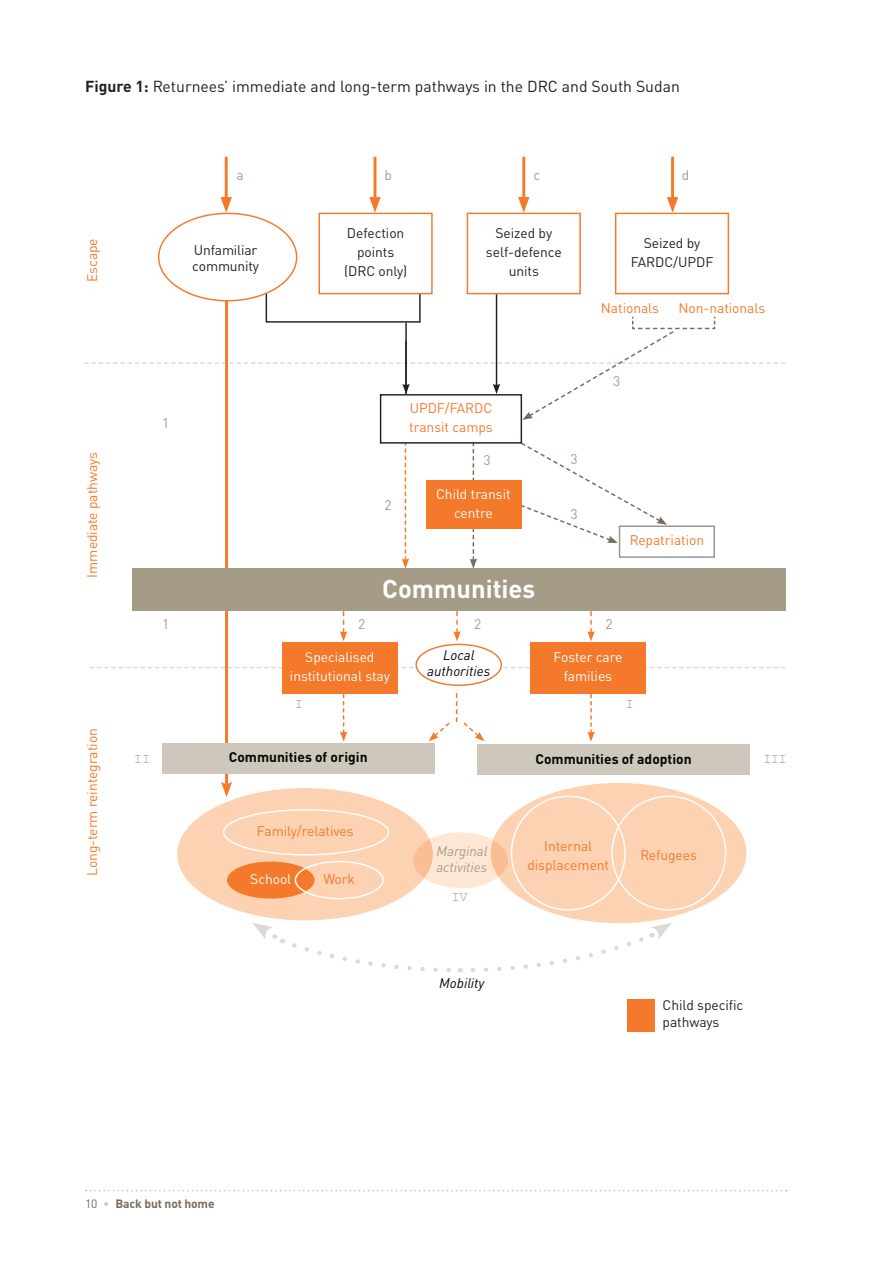
<style>
.page{position:relative;width:893px;height:1263px;background:#fff}
.page>*{position:absolute;margin:0;border:0;box-sizing:border-box;transform-origin:0 0}
.t1{font:700 25.5px "DIN Pro";color:#fff}
.t2{font:15.75px "DIN Pro";color:#231f20}
.t3{font:13.8px/18.9px "DIN Pro";letter-spacing:-.005em;color:#f4792a}
.t4{font:13.8px/18.9px "DIN Pro";letter-spacing:-.005em;color:#231f20;text-align:center}
.t5{font:13.8px/18.9px "DIN Pro";letter-spacing:-.005em;color:#fff;text-align:center}
.t6{font:700 13.8px "DIN Pro";color:#040503}
.t7{font:italic 13.8px/15.9px "DIN Pro";color:#040503;text-align:center}
.t8{font:italic 13.8px/16px "DIN Pro";letter-spacing:-.005em;color:#a49c87}
.t9{font:13.8px "DIN Pro";color:#a49c87}
.t10{font:13.8px "Courier New";letter-spacing:-.025em;color:#a49c87}
.t11{font:700 12px "DIN Pro";letter-spacing:-.01em;color:#7a6a5d}
.s1{font-weight:700}
.s2{font-weight:400}
.s3{font-weight:400;color:#d0c8c0}
</style>
<div class="page">
<svg style="left:86px;top:1190px;width:701px;height:1px"></svg>
<hr style="left:225px;top:220px;width:3px;height:567px;background:#f4792a">
<svg style="left:221px;top:781px;width:11px;height:16px"></svg>
<svg style="left:519px;top:441px;width:148px;height:102px"></svg>
<svg style="left:470px;top:444px;width:7px;height:125px"></svg>
<div style="left:266px;top:288px;width:155px;height:35px;border:1px solid #231f20"></div>
<svg style="left:90px;top:667px;width:695px;height:1px"></svg>
<div style="left:159px;top:213px;width:138px;height:88px;background:#fff;border-radius:50%"></div>
<div style="left:319px;top:213px;width:113px;height:81px;background:#fff"></div>
<div style="left:319px;top:213px;width:114px;height:81px;border:1px solid #f4792a"></div>
<div style="left:467px;top:213px;width:114px;height:81px;border:1px solid #f4792a"></div>
<div style="left:615px;top:213px;width:114px;height:81px;border:1px solid #f4792a"></div>
<div style="left:619px;top:525px;width:96px;height:33px;border:1px solid #939598"></div>
<svg style="left:402px;top:444px;width:7px;height:125px"></svg>
<div style="left:426px;top:480px;width:95px;height:48px;background:#f4792a"></div>
<div style="left:381px;top:395px;width:140px;height:48px;background:#fff"></div>
<div style="left:380px;top:394px;width:142px;height:50px;border:1px solid #231f20"></div>
<div style="left:132px;top:569px;width:653px;height:42px;background:#a49c87"></div>
<svg style="left:253px;top:923px;width:22px;height:16px"></svg>
<div style="left:627px;top:999px;width:28px;height:33px;background:#f4792a"></div>
<div style="left:477px;top:744px;width:273px;height:31px;background:#cdc8bb"></div>
<div style="left:162px;top:743px;width:272px;height:31px;background:#cdc8bb"></div>
<div style="left:177px;top:788px;width:256px;height:132px;background:#fcd2b2;border-radius:50%"></div>
<div style="left:491px;top:783px;width:255px;height:140px;background:#fcd2b2;border-radius:50%"></div>
<div style="left:223px;top:809px;width:166px;height:46px;border:1px solid #fff;border-radius:50%"></div>
<div style="left:227px;top:861px;width:88px;height:38px;background:#f4792a;border-radius:50%"></div>
<div style="left:295px;top:861px;width:89px;height:38px;border:1px solid #fff;border-radius:50%"></div>
<svg style="left:413px;top:832px;width:95px;height:56px;background:#fdddc6"></svg>
<svg style="left:292px;top:943px;width:169px;height:30px"></svg>
<svg style="left:471px;top:923px;width:200px;height:49px"></svg>
<hr style="left:374px;top:157px;width:2px;height:46px;background:#f4792a">
<svg style="left:369px;top:197px;width:12px;height:16px"></svg>
<hr style="left:225px;top:157px;width:3px;height:46px;background:#f4792a">
<svg style="left:221px;top:197px;width:11px;height:16px"></svg>
<hr style="left:522px;top:157px;width:3px;height:46px;background:#f4792a">
<svg style="left:518px;top:197px;width:11px;height:16px"></svg>
<hr style="left:671px;top:157px;width:3px;height:46px;background:#f4792a">
<svg style="left:667px;top:197px;width:11px;height:16px"></svg>
<hr style="left:496px;top:294px;width:1px;height:92px;background:#231f20">
<svg style="left:84px;top:315px;width:701px;height:105px"></svg>
<svg style="left:340px;top:611px;width:7px;height:30px"></svg>
<svg style="left:340px;top:694px;width:7px;height:48px"></svg>
<svg style="left:453px;top:611px;width:8px;height:30px"></svg>
<svg style="left:429px;top:693px;width:55px;height:48px"></svg>
<svg style="left:587px;top:611px;width:8px;height:30px"></svg>
<svg style="left:587px;top:694px;width:8px;height:48px"></svg>
<div style="left:282px;top:642px;width:116px;height:51px;background:#f4792a"></div>
<div style="left:530px;top:642px;width:116px;height:51px;background:#f4792a"></div>
<div style="left:416px;top:644px;width:85px;height:41px;background:#fff;border-radius:50%"></div>
<div style="left:415px;top:644px;width:87px;height:42px;border:1px solid #f4792a;border-radius:50%"></div>
<p class="t2" style="left:85px;top:74px;width:596px"><span class="s1">Figure 1:</span> Returnees’ immediate and long-term pathways in the DRC and South Sudan</p>
<p class="t3" style="left:81px;top:282px;width:45px;rotate:-90deg">Escape</p>
<p class="t3" style="left:81px;top:577px;width:127px;rotate:-90deg">Immediate pathways</p>
<p class="t3" style="left:81px;top:876px;width:149px;rotate:-90deg">Long-term reintegration</p>
<p class="t9" style="left:237px;top:164px;width:9px">a</p>
<p class="t9" style="left:384px;top:164px;width:9px">b</p>
<p class="t9" style="left:533px;top:164px;width:8px">c</p>
<p class="t9" style="left:682px;top:164px;width:9px">d</p>
<p class="t4" style="left:192px;top:240px;width:68px;line-height:16.6px;text-align:left">Unfamiliar community</p>
<p class="t9" style="left:162px;top:412px;width:9px">1</p>
<p class="t9" style="left:162px;top:613px;width:9px">1</p>
<p class="t4" style="left:344px;top:223px;width:65px">Defection points (DRC only)</p>
<p class="t4" style="left:486px;top:223px;width:77px">Seized by self-defence units</p>
<p class="t4" style="left:631px;top:232px;width:84px">Seized by<br>FARDC/UPDF</p>
<p class="t3" style="left:601px;top:297px;width:60px">Nationals</p>
<p class="t3" style="left:679px;top:297px;width:88px">Non-nationals</p>
<p class="t9" style="left:384px;top:494px;width:9px">2</p>
<p class="t3" style="left:409px;top:398px;width:85px">UPDF/FARDC transit camps</p>
<p class="t9" style="left:484px;top:449px;width:9px">3</p>
<p class="t5" style="left:436px;top:483px;width:76px">Child transit centre</p>
<p class="t9" style="left:570px;top:448px;width:9px">3</p>
<p class="t9" style="left:570px;top:503px;width:9px">3</p>
<p class="t9" style="left:613px;top:370px;width:9px">3</p>
<p class="t3" style="left:630px;top:530px;width:76px">Repatriation</p>
<p class="t1" style="left:382px;top:568px;width:155px">Communities</p>
<p class="t9" style="left:358px;top:613px;width:9px">2</p>
<p class="t9" style="left:474px;top:613px;width:9px">2</p>
<p class="t9" style="left:605px;top:613px;width:9px">2</p>
<p class="t7" style="left:427px;top:645px;width:65px">Local authorities</p>
<p class="t5" style="left:290px;top:646px;width:101px">Specialised institutional stay</p>
<p class="t5" style="left:553px;top:646px;width:70px">Foster care families</p>
<p class="t10" style="left:295px;top:695px;width:10px">I</p>
<p class="t10" style="left:625px;top:695px;width:10px">I</p>
<p class="t6" style="left:229px;top:745px;width:140px">Communities of origin</p>
<p class="t6" style="left:535px;top:747px;width:158px">Communities of adoption</p>
<p class="t10" style="left:134px;top:750px;width:18px">II</p>
<p class="t10" style="left:763px;top:750px;width:25px">III</p>
<p class="t3" style="left:257px;top:820px;width:98px">Family/relatives</p>
<p class="t5" style="left:250px;top:868px;width:43px">School</p>
<p class="t3" style="left:323px;top:868px;width:33px">Work</p>
<p class="t8" style="left:436px;top:842px;width:52px">Marginal activities</p>
<p class="t10" style="left:451px;top:888px;width:18px">IV</p>
<p class="t7" style="left:439px;top:974px;width:47px">Mobility</p>
<p class="t3" style="left:527px;top:835px;width:83px;text-align:center">Internal displacement</p>
<p class="t3" style="left:640px;top:844px;width:58px">Refugees</p>
<p class="t4" style="left:663px;top:995px;width:82px;line-height:17.4px;text-align:left">Child specific pathways</p>
<p class="t11" style="left:85px;top:1194px;width:131px"><span class="s2">10</span> <span class="s3">•</span> Back but not home</p>
</div>
